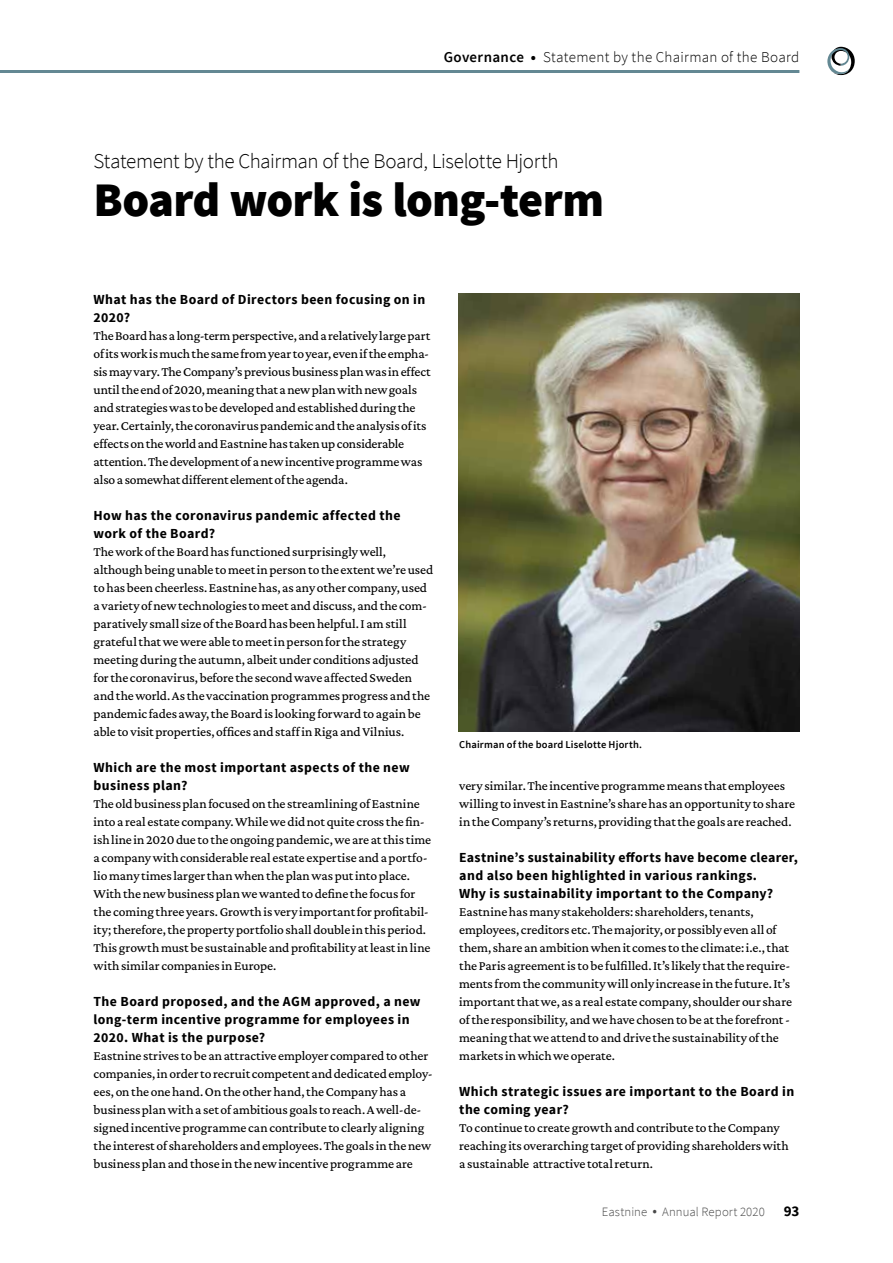
<style>
.page{position:relative;width:893px;height:1263px;background:#fff}
.page>*{position:absolute;margin:0;border:0;box-sizing:border-box;transform-origin:0 0}
.t1{font:900 48px "Source Sans Pro";letter-spacing:-.015em;color:#000}
.t2{font:300 21px "Source Sans Pro";letter-spacing:-.02em;color:#000}
.t3{font:300 15px "Source Sans Pro";letter-spacing:.02em;color:#000}
.t4{font:700 15px "Source Sans Pro";color:#000}
.t5{font:700 13.8px/18px "Source Sans Pro";letter-spacing:.03em;color:#000}
.t6{font:13.5px/18px "Crimson Pro";letter-spacing:-.005em;color:#000}
.t7{font:300 12.75px "Source Sans Pro";letter-spacing:.01em;color:#484848}
.t8{font:600 10.5px "Source Sans Pro";letter-spacing:.015em;color:#000}
.s1{font-weight:600}
.s2{font-weight:700}
.s3{font-size:16.5px}
</style>
<div class="page">
<svg style="left:827px;top:47px;width:28px;height:28px"></svg>
<hr style="left:0;top:70px;width:799px;height:3px;background:#638893">
<img style="left:459px;top:293px;width:340px;height:438px">
<p class="t3" style="left:444px;top:48px;width:357px"><span class="s1">Governance</span> <span class="s2">•</span> Statement by the Chairman of the Board</p>
<h2 class="t2" style="left:94px;top:148px;width:466px">Statement by the Chairman of the Board, Liselotte Hjorth</h2>
<h1 class="t1" style="left:94px;top:169px;width:512px">Board work is long-term</h1>
<p class="t5" style="left:94px;top:291px;width:333px">What has the Board of Directors been focusing on in<br>2020?</p>
<p class="t6" style="left:94px;top:327px;width:339px">The Board has a long-term perspective, and a relatively large part of its work is much the same from year to year, even if the empha&shy;sis may vary. The Company’s previous business plan was in effect until the end of 2020, meaning that a new plan with new goals and strategies was to be developed and established during the year. Certainly, the coronavirus pandemic and the analysis of its effects on the world and Eastnine has taken up considerable attention. The development of a new incentive programme was also a somewhat different element of the agenda.</p>
<p class="t5" style="left:94px;top:507px;width:309px">How has the coronavirus pandemic affected the work of the Board?</p>
<p class="t6" style="left:94px;top:543px;width:341px">The work of the Board has functioned surprisingly well, although being unable to meet in person to the extent we’re used to has been cheerless. Eastnine has, as any other company, used a variety of new technologies to meet and discuss, and the com&shy;paratively small size of the Board has been helpful. I am still grateful that we were able to meet in person for the strategy meeting during the autumn, albeit under conditions adjusted for the coronavirus, before the second wave affected Sweden and the world. As the vaccination programmes progress and the pandemic fades away, the Board is looking forward to again be able to visit properties, offices and staff in Riga and Vilnius.</p>
<p class="t5" style="left:94px;top:759px;width:318px">Which are the most important aspects of the new business plan?</p>
<p class="t6" style="left:94px;top:795px;width:339px">The old business plan focused on the streamlining of Eastnine into a real estate company. While we did not quite cross the fin&shy;ish line in 2020 due to the ongoing pandemic, we are at this time a company with considerable real estate expertise and a portfo&shy;lio many times larger than when the plan was put into place.<br>With the new business plan we wanted to define the focus for the coming three years. Growth is very important for profitabil&shy;ity; therefore, the property portfolio shall double in this period.<br>This growth must be sustainable and profitability at least in line with similar companies in Europe.</p>
<p class="t5" style="left:94px;top:993px;width:329px">The Board proposed, and the AGM approved, a new long-term incentive programme for employees in<br>2020. What is the purpose?</p>
<p class="t6" style="left:94px;top:1047px;width:341px">Eastnine strives to be an attractive employer compared to other companies, in order to recruit competent and dedicated employ&shy;ees, on the one hand. On the other hand, the Company has a business plan with a set of ambitious goals to reach. A well-de&shy;signed incentive programme can contribute to clearly aligning the interest of shareholders and employees. The goals in the new business plan and those in the new incentive programme are</p>
<p class="t8" style="left:459px;top:738px;width:184px">Chairman of the board Liselotte Hjorth.</p>
<p class="t6" style="left:459px;top:777px;width:337px">very similar. The incentive programme means that employees willing to invest in Eastnine’s share has an opportunity to share in the Company’s returns, providing that the goals are reached.</p>
<p class="t5" style="left:459px;top:849px;width:340px">Eastnine’s sustainability efforts have become clearer, and also been highlighted in various rankings.<br>Why is sustainability important to the Company?</p>
<p class="t6" style="left:459px;top:903px;width:334px">Eastnine has many stakeholders: shareholders, tenants, employees, creditors etc. The majority, or possibly even all of them, share an ambition when it comes to the climate: i.e., that the Paris agreement is to be fulfilled. It’s likely that the require&shy;ments from the community will only increase in the future. It’s important that we, as a real estate company, shoulder our share of the responsibility, and we have chosen to be at the forefront - meaning that we attend to and drive the sustainability of the markets in which we operate.</p>
<p class="t5" style="left:459px;top:1083px;width:336px">Which strategic issues are important to the Board in the coming year?</p>
<p class="t6" style="left:459px;top:1119px;width:331px">To continue to create growth and contribute to the Company reaching its overarching target of providing shareholders with a sustainable attractive total return.</p>
<p class="t7" style="left:602px;top:1204px;width:165px">Eastnine <span class="s3">•</span> Annual Report 2020</p>
<p class="t4" style="left:784px;top:1201px;width:17px">93</p>
</div>
